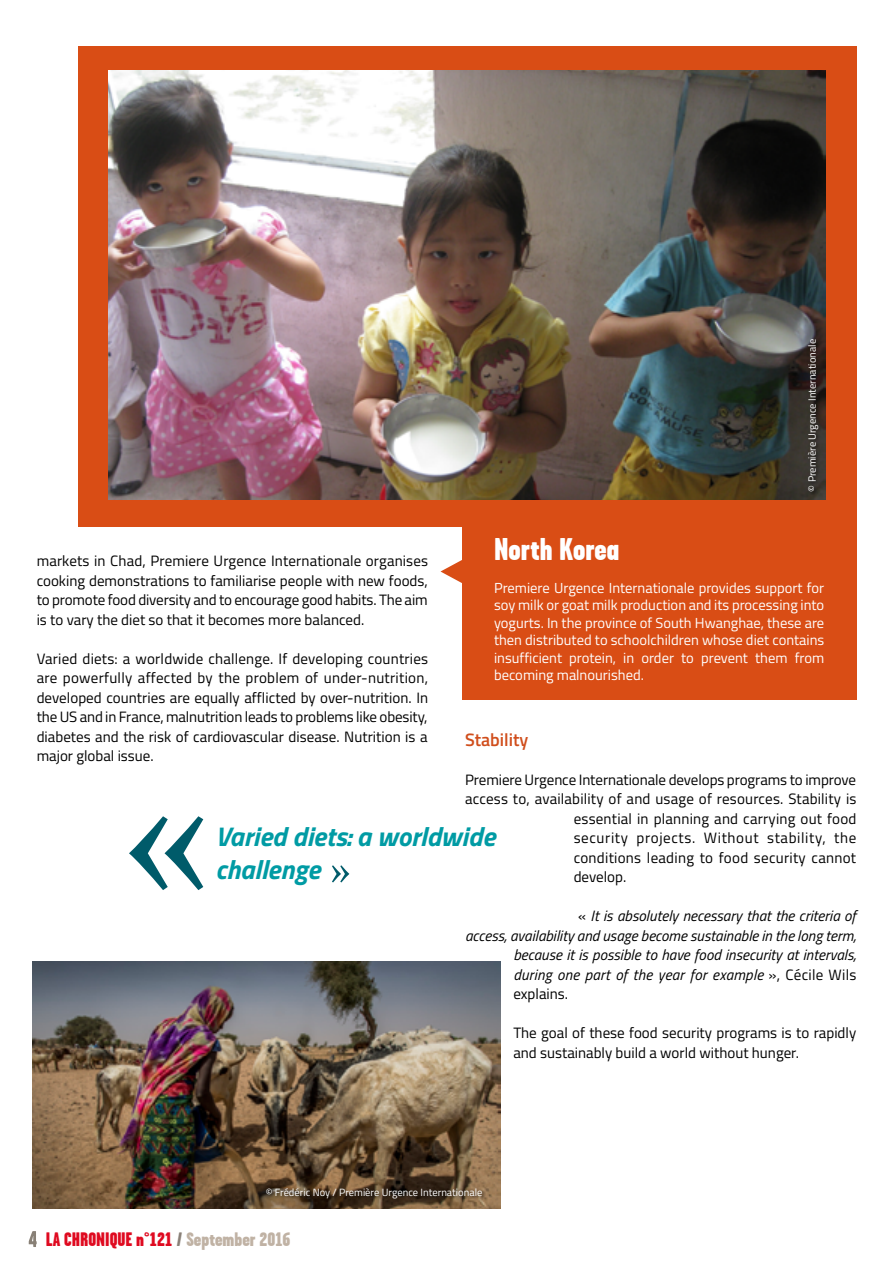
<style>
.page{position:relative;width:893px;height:1263px;background:#fff}
.page>*{position:absolute;margin:0;border:0;box-sizing:border-box;transform-origin:0 0}
.t1{font:900 31.5px "Garage Gothic";color:#fff}
.t2{font:italic 700 27px/33px "Titillium Web";color:#009ba4}
.t3{font:900 19.5px "Garage Gothic";color:#df0a20}
.t4{font:600 18px "Titillium Web";color:#d04e1c}
.t5{font:15px/19.5px "Titillium Web";color:#000;text-align:justify}
.t6{font:italic 15px "Titillium Web";color:#000}
.t7{font:15px "Titillium Web";letter-spacing:.04em;color:#000}
.t8{font:15px "Titillium Web";letter-spacing:.02em;color:#000}
.t9{font:14.55px/17.4px "Titillium Web";color:#fff;text-align:justify}
.t10{font:10.5px "Titillium Web";color:#fff}
.s1{font-style:normal}
.s2{color:#898077}
.s3{color:#c0b2a4}
</style>
<div class="page">
<div style="left:78px;top:46px;width:778px;height:480px;background:#d94d15"></div>
<div style="left:462px;top:513px;width:394px;height:186px;background:#d94d15"></div>
<svg style="left:440px;top:560px;width:22px;height:23px"></svg>
<svg style="left:129px;top:816px;width:74px;height:74px"></svg>
<svg style="left:332px;top:865px;width:17px;height:17px"></svg>
<svg style="left:29px;top:1231px;width:8px;height:16px"></svg>
<img style="left:33px;top:961px;width:467px;height:247px">
<img style="left:108px;top:70px;width:718px;height:430px">
<div style="left:807px;top:339px;width:15px;height:156px;background:#000;opacity:.5"></div>
<div style="left:266px;top:1186px;width:219px;height:15px;background:#000;opacity:.5"></div>
<p class="t10" style="left:804px;top:491px;width:154px;rotate:-90deg">© Première Urgence Internationale</p>
<h1 class="t1" style="left:494px;top:531px;width:127px">North Korea</h1>
<p class="t5" style="left:37px;top:551px;width:393px">markets in Chad, Premiere Urgence Internationale organises cooking demonstrations to familiarise people with new foods, to promote food diversity and to encourage good habits. The aim is to vary the diet so that it becomes more balanced.</p>
<p class="t5" style="left:37px;top:648px;width:393px">Varied diets: a worldwide challenge. If developing countries are powerfully affected by the problem of under-nutrition, developed countries are equally afflicted by over-nutrition. In the US and in France, malnutrition leads to problems like obesity, diabetes and the risk of cardiovascular disease. Nutrition is a major global issue.</p>
<p class="t9" style="left:494px;top:578px;width:332px">Premiere Urgence Internationale provides support for soy milk or goat milk production and its processing into yogurts. In the province of South Hwanghae, these are then distributed to schoolchildren whose diet contains insufficient protein, in order to prevent them from becoming malnourished.</p>
<p class="t4" style="left:465px;top:726px;width:65px">Stability</p>
<p class="t5" style="left:465px;top:769px;width:392px">Premiere Urgence Internationale develops programs to improve</p>
<p class="t5" style="left:465px;top:788px;width:393px">access to, availability of and usage of resources. Stability is</p>
<p class="t5" style="left:574px;top:808px;width:284px">essential in planning and carrying out food</p>
<p class="t7" style="left:574px;top:827px;width:284px">security projects. Without stability, the</p>
<p class="t8" style="left:574px;top:846px;width:284px">conditions leading to food security cannot</p>
<p class="t5" style="left:574px;top:866px;width:54px">develop.</p>
<p class="t6" style="left:578px;top:905px;width:280px"><span class="s1">«</span> It is absolutely necessary that the criteria of</p>
<p class="t6" style="left:465px;top:924px;width:393px">access, availability and usage become sustainable in the long term,</p>
<p class="t6" style="left:513px;top:944px;width:344px">because it is possible to have food insecurity at intervals,</p>
<p class="t6" style="left:513px;top:963px;width:344px">during one part of the year for example <span class="s1">», Cécile Wils</span></p>
<p class="t5" style="left:513px;top:983px;width:56px">explains.</p>
<p class="t5" style="left:513px;top:1022px;width:344px">The goal of these food security programs is to rapidly and sustainably build a world without hunger.</p>
<h2 class="t2" style="left:215px;top:818px;width:281px">Varied diets: a worldwide challenge</h2>
<p class="t10" style="left:266px;top:1184px;width:218px">© Frédéric Noy / Première Urgence Internationale</p>
<h3 class="t3" style="left:46px;top:1228px;width:246px">LA CHRONIQUE n°121 <span class="s2">/</span> <span class="s3">September 2016</span></h3>
</div>
